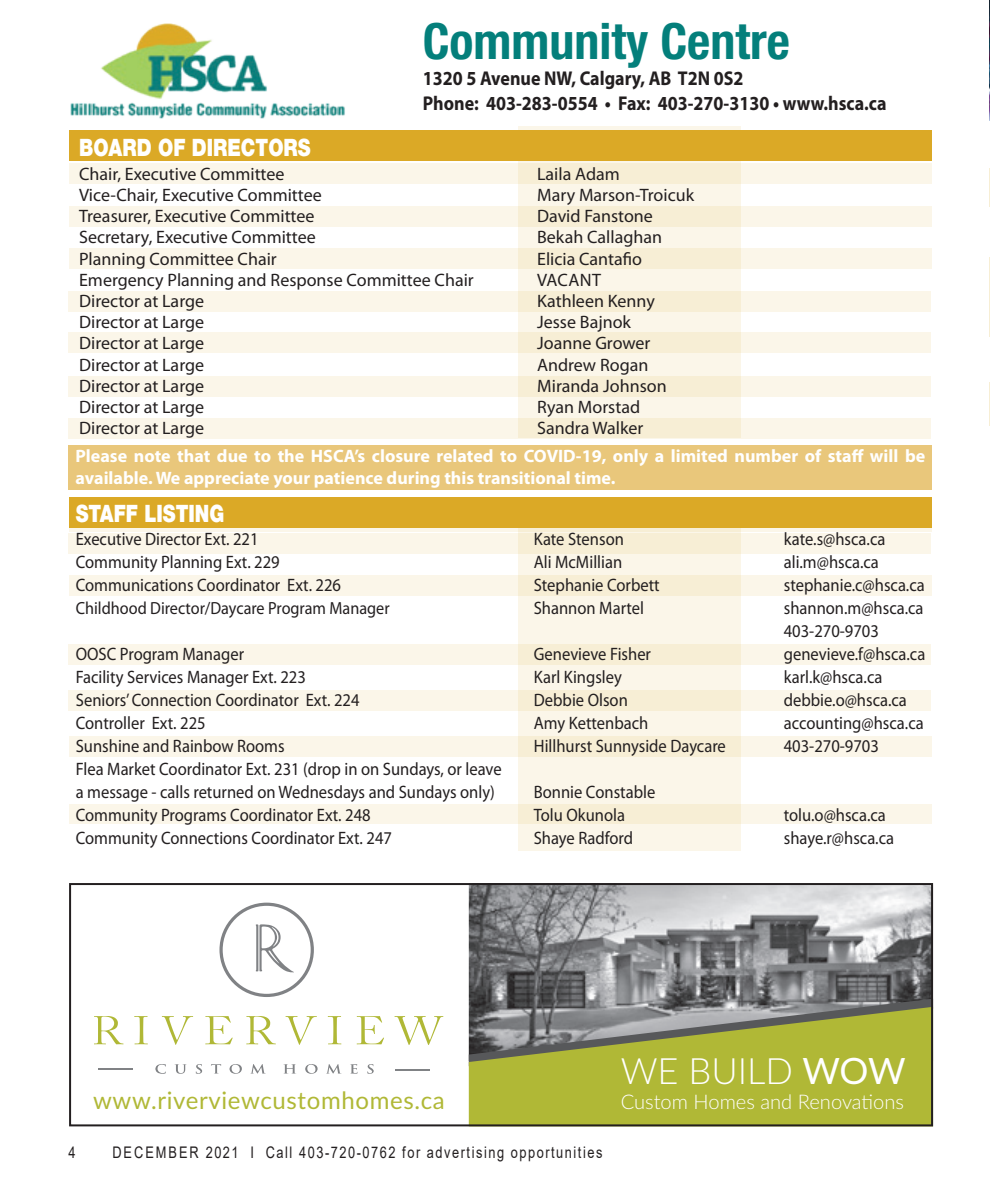
<style>
.page{position:relative;width:990px;height:1188px;background:#fff}
.page>*{position:absolute;margin:0;border:0;box-sizing:border-box;transform-origin:0 0}
.t1{font:700 condensed 50px "Helvetica Neue LT Std";color:#047f7b}
.t2{font:300 36.2px "Lato";color:#fff}
.t3{font:900 24px "Helvetica Neue LT Std";color:#fff;scale:.8 1}
.t4{font:24px "Lato";letter-spacing:.025em;color:#b0b836}
.t5{font:300 20.2px "Lato";color:#fff}
.t6{font:700 20px "Myriad Pro";color:#231f20;scale:.9 1}
.Body_text{font:18px/23px "Myriad Pro";color:#231f20;scale:.92 1}
.Body_text-2{font:18px "Myriad Pro";color:#231f20}
.Body_text-3{font:700 18px/22px "Myriad Pro";color:#fff}
.t7{font:17.6px "Myriad Pro";color:#231f20;scale:.92 1}
.t8{font:16px "Arial";letter-spacing:.12em;color:#231f20;scale:.8 1}
.s1{font-weight:400}
</style>
<div class="page">
<img style="left:989px;top:0;width:1px;height:121px">
<hr style="left:989px;top:169px;width:1px;height:38px;background:#dba926">
<hr style="left:989px;top:382px;width:1px;height:44px;background:#dba926">
<hr style="left:989px;top:257px;width:1px;height:79px;background:#dba926">
<img style="left:70px;top:24px;width:275px;height:95px">
<div style="left:69px;top:805px;width:862px;height:19px;background:#fbf6e9"></div>
<div style="left:69px;top:497px;width:863px;height:31px;background:#dba926"></div>
<svg style="left:518px;top:532px;width:223px;height:318px;fill:#fbf6e9"></svg>
<svg style="left:69px;top:575px;width:862px;height:21px;fill:#fbf6e9"></svg>
<svg style="left:69px;top:528px;width:862px;height:4px;fill:#fbf6e9"></svg>
<svg style="left:68px;top:644px;width:863px;height:21px;fill:#fbf6e9"></svg>
<svg style="left:68px;top:690px;width:863px;height:21px;fill:#fbf6e9"></svg>
<svg style="left:69px;top:736px;width:862px;height:21px;fill:#fbf6e9"></svg>
<svg style="left:68px;top:533px;width:863px;height:21px;fill:#fbf6e9"></svg>
<div style="left:68px;top:445px;width:864px;height:44px;background:#e9c77b"></div>
<div style="left:68px;top:376px;width:863px;height:21px;background:#fbf6e9"></div>
<div style="left:68px;top:418px;width:863px;height:21px;background:#fbf6e9"></div>
<div style="left:69px;top:131px;width:863px;height:30px;background:#dba926"></div>
<div style="left:69px;top:163px;width:863px;height:21px;background:#fbf6e9"></div>
<svg style="left:518px;top:127px;width:223px;height:311px;fill:#fbf6e9"></svg>
<svg style="left:69px;top:206px;width:863px;height:21px;fill:#fbf6e9"></svg>
<svg style="left:69px;top:249px;width:863px;height:20px;fill:#fbf6e9"></svg>
<svg style="left:68px;top:291px;width:863px;height:21px;fill:#fbf6e9"></svg>
<svg style="left:68px;top:333px;width:863px;height:20px;fill:#fbf6e9"></svg>
<svg style="left:395px;top:1016px;width:48px;height:29px"></svg>
<svg style="left:357px;top:1016px;width:27px;height:28px"></svg>
<svg style="left:328px;top:1016px;width:13px;height:28px"></svg>
<svg style="left:286px;top:1016px;width:31px;height:29px"></svg>
<svg style="left:246px;top:1016px;width:30px;height:28px"></svg>
<svg style="left:205px;top:1016px;width:28px;height:28px"></svg>
<svg style="left:162px;top:1016px;width:31px;height:29px"></svg>
<svg style="left:134px;top:1016px;width:14px;height:28px"></svg>
<svg style="left:94px;top:1016px;width:29px;height:28px"></svg>
<svg style="left:155px;top:1064px;width:11px;height:10px"></svg>
<svg style="left:174px;top:1064px;width:13px;height:10px"></svg>
<svg style="left:196px;top:1064px;width:6px;height:10px"></svg>
<svg style="left:211px;top:1064px;width:10px;height:10px"></svg>
<svg style="left:230px;top:1064px;width:12px;height:10px"></svg>
<svg style="left:250px;top:1064px;width:16px;height:10px"></svg>
<svg style="left:283px;top:1064px;width:13px;height:10px"></svg>
<svg style="left:305px;top:1064px;width:13px;height:10px"></svg>
<svg style="left:326px;top:1064px;width:16px;height:10px"></svg>
<svg style="left:350px;top:1064px;width:8px;height:10px"></svg>
<svg style="left:367px;top:1064px;width:7px;height:10px"></svg>
<hr style="left:98px;top:1069px;width:35px;height:1px;background:#808285">
<hr style="left:395px;top:1069px;width:34px;height:1px;background:#808285">
<svg style="left:219px;top:903px;width:95px;height:94px"></svg>
<img style="left:469px;top:886px;width:461px;height:113px">
<svg style="left:469px;top:999px;width:461px;height:8px"></svg>
<svg style="left:469px;top:1007px;width:461px;height:116px;fill:#b0b836"></svg>
<div style="left:69px;top:883px;width:864px;height:243px;border:2px solid #231f20"></div>
<p class="t1" style="left:423px;top:11px;width:369px">Community Centre</p>
<p class="t6" style="left:423px;top:65px;width:358px">1320 5 Avenue NW, Calgary, AB T2N 0S2</p>
<p class="t6" style="left:423px;top:91px;width:517px">Phone: 403-283-0554 • Fax: 403-270-3130 • www.hsca.ca</p>
<p class="t3" style="left:79px;top:133px;width:291px">BOARD OF DIRECTORS</p>
<p class="Body_text-2" style="left:79px;top:163px;width:207px">Chair, Executive Committee</p>
<p class="Body_text-2" style="left:537px;top:163px;width:84px">Laila Adam</p>
<p class="Body_text-2" style="left:79px;top:184px;width:244px">Vice-Chair, Executive Committee</p>
<p class="Body_text-2" style="left:537px;top:184px;width:159px">Mary Marson-Troicuk</p>
<p class="Body_text-2" style="left:79px;top:205px;width:237px">Treasurer, Executive Committee</p>
<p class="Body_text-2" style="left:537px;top:205px;width:117px">David Fanstone</p>
<p class="Body_text-2" style="left:79px;top:226px;width:238px">Secretary, Executive Committee</p>
<p class="Body_text-2" style="left:537px;top:226px;width:126px">Bekah Callaghan</p>
<p class="Body_text-2" style="left:79px;top:247px;width:199px">Planning Committee Chair</p>
<p class="Body_text-2" style="left:537px;top:247px;width:106px">Elicia Cantafio</p>
<p class="Body_text-2" style="left:79px;top:269px;width:396px">Emergency Planning and Response Committee Chair</p>
<p class="Body_text-2" style="left:537px;top:269px;width:65px">VACANT</p>
<p class="Body_text-2" style="left:79px;top:290px;width:127px">Director at Large</p>
<p class="Body_text-2" style="left:537px;top:290px;width:119px">Kathleen Kenny</p>
<p class="Body_text-2" style="left:79px;top:311px;width:127px">Director at Large</p>
<p class="Body_text-2" style="left:537px;top:311px;width:95px">Jesse Bajnok</p>
<p class="Body_text-2" style="left:79px;top:332px;width:127px">Director at Large</p>
<p class="Body_text-2" style="left:537px;top:332px;width:115px">Joanne Grower</p>
<p class="Body_text-2" style="left:79px;top:353px;width:127px">Director at Large</p>
<p class="Body_text-2" style="left:537px;top:353px;width:113px">Andrew Rogan</p>
<p class="Body_text-2" style="left:79px;top:375px;width:127px">Director at Large</p>
<p class="Body_text-2" style="left:537px;top:375px;width:131px">Miranda Johnson</p>
<p class="Body_text-2" style="left:79px;top:396px;width:127px">Director at Large</p>
<p class="Body_text-2" style="left:537px;top:396px;width:105px">Ryan Morstad</p>
<p class="Body_text-2" style="left:79px;top:417px;width:127px">Director at Large</p>
<p class="Body_text-2" style="left:537px;top:417px;width:108px">Sandra Walker</p>
<p class="Body_text-3" style="left:76px;top:445px;width:851px">Please note that due to the HSCA’s closure related to COVID-19, only a limited number of staff will be available. We appreciate your patience during this transitional time.</p>
<p class="t3" style="left:76px;top:499px;width:187px">STAFF LISTING</p>
<p class="Body_text" style="left:76px;top:527px;width:200px">Executive Director Ext. 221</p>
<p class="Body_text" style="left:534px;top:527px;width:100px">Kate Stenson</p>
<p class="Body_text" style="left:784px;top:527px;width:112px">kate.s@hsca.ca</p>
<p class="Body_text" style="left:76px;top:550px;width:223px">Community Planning Ext. 229</p>
<p class="Body_text" style="left:534px;top:550px;width:98px">Ali McMillian</p>
<p class="Body_text" style="left:784px;top:550px;width:105px">ali.m@hsca.ca</p>
<p class="Body_text" style="left:76px;top:573px;width:290px">Communications Coordinator Ext. 226</p>
<p class="Body_text" style="left:534px;top:573px;width:138px">Stephanie Corbett</p>
<p class="Body_text" style="left:784px;top:573px;width:155px">stephanie.c@hsca.ca</p>
<p class="t7" style="left:76px;top:597px;width:343px">Childhood Director/Daycare Program Manager</p>
<p class="Body_text" style="left:534px;top:596px;width:121px">Shannon Martel</p>
<p class="Body_text" style="left:784px;top:596px;width:153px">shannon.m@hsca.ca</p>
<p class="Body_text" style="left:784px;top:619px;width:105px">403-270-9703</p>
<p class="Body_text" style="left:76px;top:642px;width:184px">OOSC Program Manager</p>
<p class="Body_text" style="left:534px;top:642px;width:129px">Genevieve Fisher</p>
<p class="Body_text" style="left:784px;top:642px;width:155px">genevieve.f@hsca.ca</p>
<p class="Body_text" style="left:76px;top:665px;width:252px">Facility Services Manager Ext. 223</p>
<p class="Body_text" style="left:534px;top:665px;width:97px">Karl Kingsley</p>
<p class="Body_text" style="left:784px;top:665px;width:109px">karl.k@hsca.ca</p>
<p class="Body_text" style="left:76px;top:688px;width:310px">Seniors’ Connection Coordinator Ext. 224</p>
<p class="Body_text" style="left:534px;top:688px;width:104px">Debbie Olson</p>
<p class="Body_text" style="left:784px;top:688px;width:135px">debbie.o@hsca.ca</p>
<p class="Body_text" style="left:76px;top:711px;width:143px">Controller Ext. 225</p>
<p class="Body_text" style="left:534px;top:711px;width:126px">Amy Kettenbach</p>
<p class="Body_text" style="left:784px;top:711px;width:154px">accounting@hsca.ca</p>
<p class="Body_text" style="left:76px;top:734px;width:229px">Sunshine and Rainbow Rooms</p>
<p class="Body_text" style="left:534px;top:734px;width:210px">Hillhurst Sunnyside Daycare</p>
<p class="Body_text" style="left:784px;top:734px;width:105px">403-270-9703</p>
<p class="Body_text" style="left:76px;top:757px;width:464px">Flea Market Coordinator Ext. 231 (drop in on Sundays, or leave a message - calls returned on Wednesdays and Sundays only)</p>
<p class="Body_text" style="left:534px;top:780px;width:134px">Bonnie Constable</p>
<p class="Body_text" style="left:76px;top:803px;width:322px">Community Programs Coordinator Ext. 248</p>
<p class="Body_text" style="left:534px;top:803px;width:101px">Tolu Okunola</p>
<p class="Body_text" style="left:784px;top:803px;width:112px">tolu.o@hsca.ca</p>
<p class="Body_text" style="left:76px;top:826px;width:345px">Community Connections Coordinator Ext. 247</p>
<p class="Body_text" style="left:534px;top:826px;width:110px">Shaye Radford</p>
<p class="Body_text" style="left:784px;top:826px;width:121px">shaye.r@hsca.ca</p>
<p class="t4" style="left:93px;top:1083px;width:353px">www.riverviewcustomhomes.ca</p>
<p class="t8" style="left:68px;top:1141px;width:10px">4</p>
<p class="t8" style="left:112px;top:1141px;width:614px">DECEMBER 2021 I Call 403-720-0762 for advertising opportunities</p>
<p class="t2" style="left:621px;top:1046px;width:287px">we build <span class="s1">wow</span></p>
<p class="t5" style="left:621px;top:1087px;width:285px">Custom Homes and Renovations</p>
</div>
